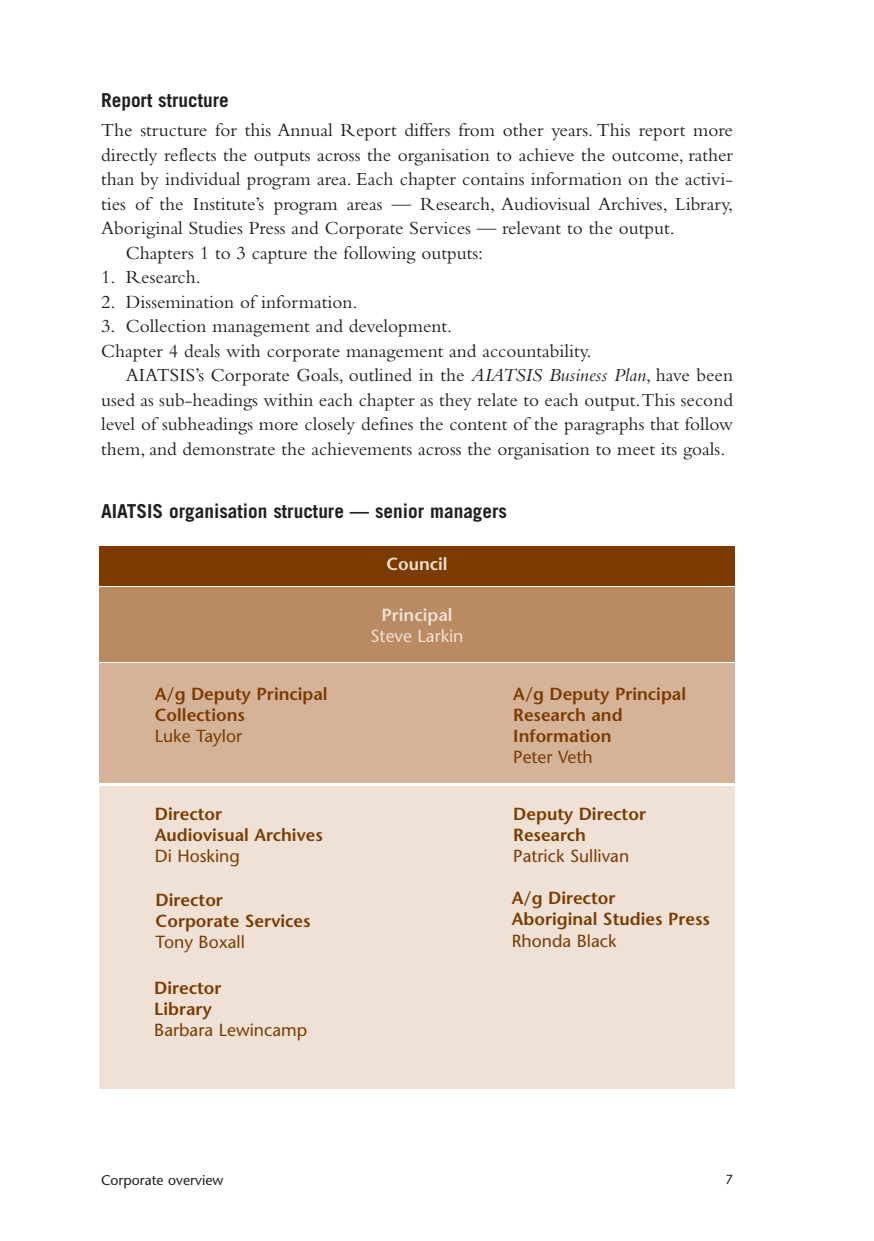
<style>
.page{position:relative;width:874px;height:1241px;background:#fff}
.page>*{position:absolute;margin:0;border:0;box-sizing:border-box;transform-origin:0 0}
.t1{font:19.25px "Bembo";color:#231f20}
.t2{font:700 19.25px "Trade Gothic";color:#231f20}
.t3{font:600 17.5px/21px "Stone Sans";color:#7c3b00}
.t4{font:17.5px "Stone Sans";color:#7c3b00}
.t5{font:600 17.5px "Stone Sans";color:#efe1d5}
.t6{font:17.5px "Stone Sans";color:#efe1d5}
.t7{font:14px "Stone Sans";color:#231f20}
.t8{font:13.12px "Stone Sans";color:#231f20}
.s1{font-style:italic}
</style>
<div class="page">
<div style="left:99px;top:786px;width:635px;height:302px;background:#efe1d5"></div>
<div style="left:99px;top:663px;width:635px;height:120px;background:#d5b398"></div>
<div style="left:99px;top:587px;width:635px;height:75px;background:#ba8a63"></div>
<div style="left:99px;top:546px;width:635px;height:40px;background:#7c3b00"></div>
<p class="t2" style="left:101px;top:93px;width:129px">Report structure</p>
<p class="t1" style="left:101px;top:123px;width:633px">The structure for this Annual Report differs from other years. This report more</p>
<p class="t1" style="left:101px;top:148px;width:633px">directly reflects the outputs across the organisation to achieve the outcome, rather</p>
<p class="t1" style="left:101px;top:172px;width:633px">than by individual program area. Each chapter contains information on the activi-</p>
<p class="t1" style="left:101px;top:197px;width:633px">ties of the Institute’s program areas — Research, Audiovisual Archives, Library,</p>
<p class="t1" style="left:101px;top:221px;width:575px">Aboriginal Studies Press and Corporate Services — relevant to the output.</p>
<p class="t1" style="left:126px;top:246px;width:359px">Chapters 1 to 3 capture the following outputs:</p>
<p class="t1" style="left:101px;top:270px;width:101px">1. Research.</p>
<p class="t1" style="left:101px;top:295px;width:258px">2. Dissemination of information.</p>
<p class="t1" style="left:101px;top:319px;width:352px">3. Collection management and development.</p>
<p class="t1" style="left:101px;top:344px;width:492px">Chapter 4 deals with corporate management and accountability.</p>
<p class="t1" style="left:126px;top:368px;width:608px">AIATSIS’s Corporate Goals, outlined in the <span class="s1">AIATSIS Business Plan</span>, have been</p>
<p class="t1" style="left:101px;top:393px;width:633px">used as sub-headings within each chapter as they relate to each output.This second</p>
<p class="t1" style="left:101px;top:417px;width:633px">level of subheadings more closely defines the content of the paragraphs that follow</p>
<p class="t1" style="left:101px;top:442px;width:625px">them, and demonstrate the achievements across the organisation to meet its goals.</p>
<p class="t2" style="left:101px;top:504px;width:407px">AIATSIS organisation structure — senior managers</p>
<p class="t5" style="left:386px;top:557px;width:63px">Council</p>
<p class="t5" style="left:381px;top:608px;width:73px">Principal</p>
<p class="t6" style="left:370px;top:629px;width:94px">Steve Larkin</p>
<p class="t3" style="left:155px;top:685px;width:174px">A/g Deputy Principal<br>Collections</p>
<p class="t4" style="left:155px;top:729px;width:89px">Luke Taylor</p>
<p class="t3" style="left:155px;top:805px;width:169px">Director<br>Audiovisual Archives</p>
<p class="t4" style="left:155px;top:849px;width:86px">Di Hosking</p>
<p class="t3" style="left:156px;top:891px;width:156px">Director<br>Corporate Services</p>
<p class="t4" style="left:156px;top:935px;width:91px">Tony Boxall</p>
<p class="t3" style="left:154px;top:979px;width:69px">Director<br>Library</p>
<p class="t4" style="left:154px;top:1023px;width:154px">Barbara Lewincamp</p>
<p class="t3" style="left:513px;top:685px;width:174px">A/g Deputy Principal<br>Research and<br>Information</p>
<p class="t4" style="left:513px;top:750px;width:81px">Peter Veth</p>
<p class="t3" style="left:513px;top:805px;width:134px">Deputy Director<br>Research</p>
<p class="t4" style="left:513px;top:849px;width:117px">Patrick Sullivan</p>
<p class="t3" style="left:511px;top:890px;width:199px">A/g Director<br>Aboriginal Studies Press</p>
<p class="t4" style="left:511px;top:933px;width:106px">Rhonda Black</p>
<p class="t7" style="left:101px;top:1174px;width:124px">Corporate overview</p>
<p class="t8" style="left:725px;top:1174px;width:9px">7</p>
</div>
